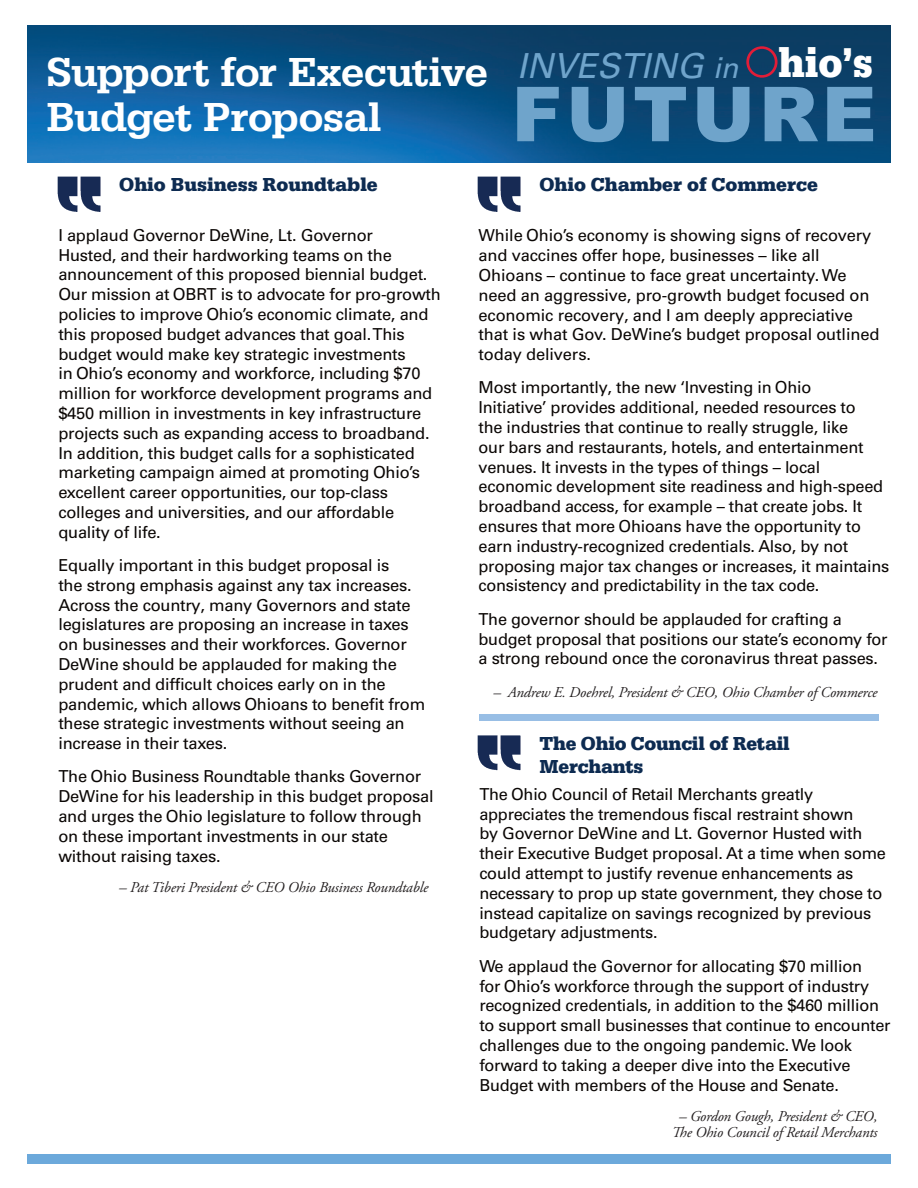
<style>
.page{position:relative;width:918px;height:1188px;background:#fff}
.page>*{position:absolute;margin:0;border:0;box-sizing:border-box;transform-origin:0 0}
.t1{font:900 75.9px "Arial";letter-spacing:.05em;color:#6fa4cb}
.t2{font:500 42px/45px "Serifa";letter-spacing:-.005em;color:#fff}
.t3{font:italic 34.5px "Univers LT Pro 55";color:#6fa4cb}
.t4{font:700 19.5px/23.4px "Serifa";color:#0d2b51}
.t5{font:16.5px/19.8px "Univers LT Pro 55 Roman";letter-spacing:-.015em;color:#0a0604}
.t6{font:italic 15px/16.5px "Adobe Garamond Pro";letter-spacing:-.01em;color:#231f20;text-align:center}
.s1{font-size:28.8px}
.s2{font-family:"Serifa";font-weight:700;font-style:normal;font-size:43.2px;color:#fff}
</style>
<div class="page">
<img style="left:27px;top:25px;width:864px;height:138px">
<div style="left:27px;top:1154px;width:864px;height:10px;background:#6ca9db"></div>
<svg style="left:746px;top:46px;width:32px;height:32px"></svg>
<img style="left:57px;top:176px;width:44px;height:36px">
<img style="left:477px;top:176px;width:44px;height:36px">
<div style="left:479px;top:715px;width:400px;height:6px;background:#98bee5"></div>
<img style="left:477px;top:735px;width:44px;height:36px">
<h2 class="t2" style="left:46px;top:49px;width:443px">Support for Executive<br>Budget Proposal</h2>
<h3 class="t3" style="left:517px;top:45px;width:357px">INVESTING <span class="s1">in</span> <span class="s2">hio’s</span></h3>
<h1 class="t1" style="left:512px;top:59px;width:366px">FUTURE</h1>
<p class="t4" style="left:119px;top:173px;width:260px">Ohio Business Roundtable</p>
<p class="t5" style="left:58px;top:225px;width:384px">I applaud Governor DeWine, Lt. Governor<br>Husted, and their hardworking teams on the announcement of this proposed biennial budget.<br>Our mission at OBRT is to advocate for pro-growth policies to improve Ohio’s economic climate, and this proposed budget advances that goal. This budget would make key strategic investments<br>in Ohio’s economy and workforce, including $70 million for workforce development programs and $450 million in investments in key infrastructure projects such as expanding access to broadband.<br>In addition, this budget calls for a sophisticated marketing campaign aimed at promoting Ohio’s excellent career opportunities, our top-class colleges and universities, and our affordable quality of life.</p>
<p class="t5" style="left:58px;top:555px;width:368px">Equally important in this budget proposal is<br>the strong emphasis against any tax increases.<br>Across the country, many Governors and state legislatures are proposing an increase in taxes on businesses and their workforces. Governor DeWine should be applauded for making the prudent and difficult choices early on in the pandemic, which allows Ohioans to benefit from these strategic investments without seeing an increase in their taxes.</p>
<p class="t5" style="left:58px;top:767px;width:377px">The Ohio Business Roundtable thanks Governor DeWine for his leadership in this budget proposal and urges the Ohio legislature to follow through on these important investments in our state without raising taxes.</p>
<p class="t6" style="left:119px;top:879px;width:310px">– Pat Tiberi President &amp; CEO Ohio Business Roundtable</p>
<p class="t4" style="left:540px;top:173px;width:280px">Ohio Chamber of Commerce</p>
<p class="t5" style="left:479px;top:226px;width:402px">While Ohio’s economy is showing signs of recovery and vaccines offer hope, businesses – like all Ohioans – continue to face great uncertainty. We need an aggressive, pro-growth budget focused on economic recovery, and I am deeply appreciative that is what Gov. DeWine’s budget proposal outlined today delivers.</p>
<p class="t5" style="left:479px;top:378px;width:412px">Most importantly, the new ‘Investing in Ohio<br>Initiative’ provides additional, needed resources to<br>the industries that continue to really struggle, like<br>our bars and restaurants, hotels, and entertainment venues. It invests in the types of things – local economic development site readiness and high-speed broadband access, for example – that create jobs. It ensures that more Ohioans have the opportunity to earn industry-recognized credentials. Also, by not proposing major tax changes or increases, it maintains consistency and predictability in the tax code.</p>
<p class="t5" style="left:479px;top:609px;width:411px">The governor should be applauded for crafting a budget proposal that positions our state’s economy for a strong rebound once the coronavirus threat passes.</p>
<p class="t6" style="left:493px;top:685px;width:386px">– Andrew E. Doehrel, President &amp; CEO, Ohio Chamber of Commerce</p>
<p class="t4" style="left:540px;top:732px;width:252px">The Ohio Council of Retail<br>Merchants</p>
<p class="t5" style="left:479px;top:784px;width:408px">The Ohio Council of Retail Merchants greatly appreciates the tremendous fiscal restraint shown<br>by Governor DeWine and Lt. Governor Husted with their Executive Budget proposal. At a time when some could attempt to justify revenue enhancements as necessary to prop up state government, they chose to instead capitalize on savings recognized by previous budgetary adjustments.</p>
<p class="t5" style="left:479px;top:956px;width:413px">We applaud the Governor for allocating $70 million<br>for Ohio’s workforce through the support of industry recognized credentials, in addition to the $460 million to support small businesses that continue to encounter challenges due to the ongoing pandemic. We look forward to taking a deeper dive into the Executive Budget with members of the House and Senate.</p>
<p class="t6" style="left:679px;top:1108px;width:200px">– Gordon Gough, President &amp; CEO, e Ohio Council of Retail Merchants</p>
</div>
